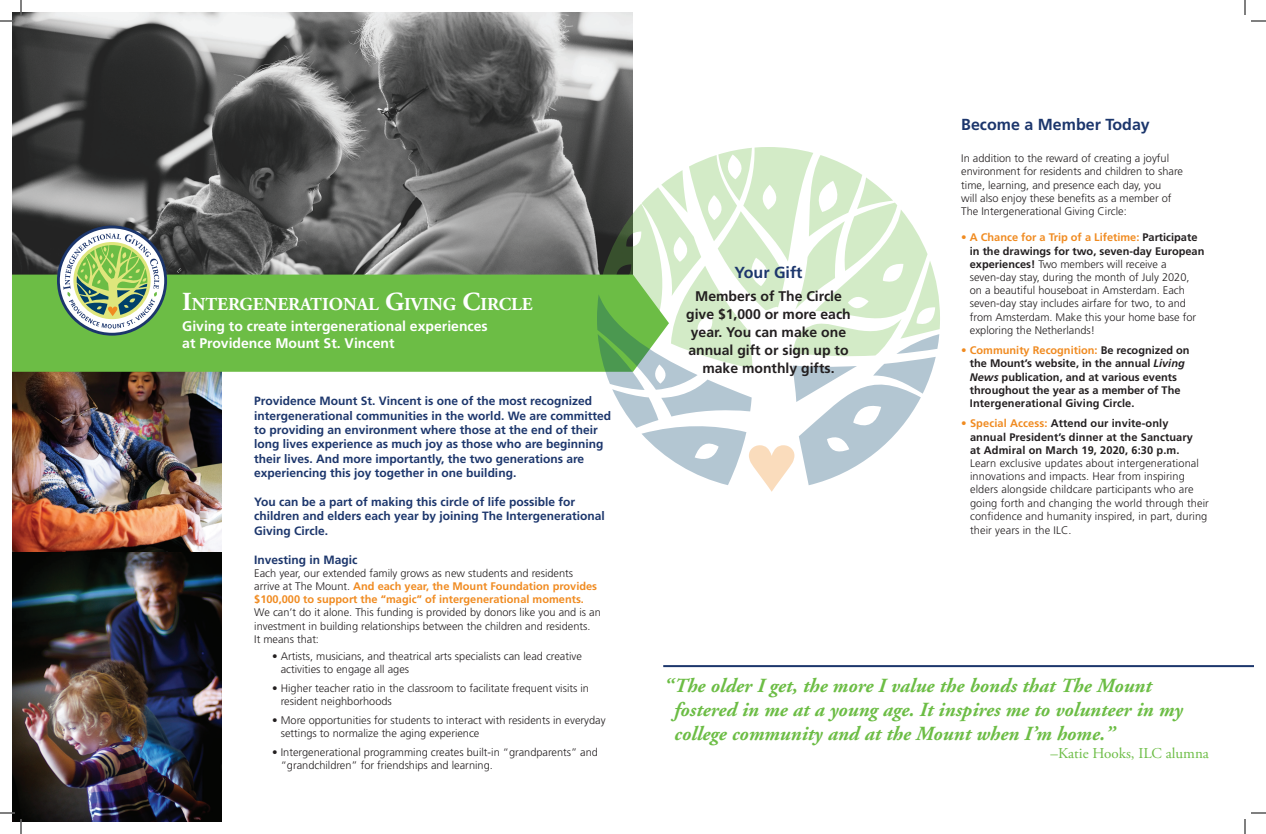
<style>
.page{position:relative;width:1266px;height:834px;background:#fff}
.page>*{position:absolute;margin:0;border:0;box-sizing:border-box;transform-origin:0 0}
.t1{font:italic 700 20px/24px "Adobe Garamond";color:#6cbd45}
.t2{font:700 18.2px "Adobe Garamond Pro";color:#fff}
.t3{font:700 16px "Frutiger LT Std";color:#1c366c}
.t4{font:15px "Adobe Garamond Pro";color:#6cbd45}
.t5{font:700 14px/18px "Frutiger LT Std";color:#231f20;text-align:center}
.t6{font:700 14px/16.8px "Frutiger LT Std";color:#fff}
.t7{font:700 12px/14.4px "Frutiger LT Std";color:#1c366c}
.t8{font:300 11px/13.2px "Frutiger LT Std";color:#231f20}
.t9{font:700 11px/13.2px "Frutiger LT Std";color:#231f20}
.t10{font:700 11px/13.2px "Frutiger LT Std";color:#f08b21}
.s1{font-size:26px}
.s2{font-weight:300;color:#231f20}
.s3{font-weight:700;color:#f08b21}
.s4{font-weight:700}
.s5{color:#f08b21}
.s6{font-style:italic}
</style>
<div class="page">
<img style="left:12px;top:12px;width:621px;height:263px">
<img style="left:12px;top:551px;width:209px;height:271px">
<img style="left:12px;top:372px;width:209px;height:179px">
<div style="left:12px;top:275px;width:588px;height:97px;background:#6cbd45"></div>
<svg style="left:57px;top:226px;width:110px;height:110px"></svg>
<svg style="left:767px;top:485px;width:9px;height:7px"></svg>
<svg style="left:600px;top:147px;width:340px;height:189px;fill:#d3ebc7"></svg>
<svg style="left:597px;top:294px;width:342px;height:191px"></svg>
<hr style="left:663px;top:665px;width:591px;height:2px;background:#1c366c">
<svg style="left:0;top:0;width:22px;height:22px"></svg>
<svg style="left:0;top:812px;width:22px;height:22px"></svg>
<svg style="left:1244px;top:0;width:22px;height:22px"></svg>
<svg style="left:1244px;top:812px;width:22px;height:22px"></svg>
<h2 class="t2" style="left:182px;top:294px;width:352px"><span class="s1">I</span>NTERGENERATIONAL <span class="s1">G</span>IVING <span class="s1">C</span>IRCLE</h2>
<p class="t6" style="left:182px;top:318px;width:307px">Giving to create intergenerational experiences at Providence Mount St. Vincent</p>
<p class="t7" style="left:254px;top:394px;width:358px">Providence Mount St. Vincent is one of the most recognized intergenerational communities in the world. We are committed to providing an environment where those at the end of their long lives experience as much joy as those who are beginning their lives. And more importantly, the two generations are experiencing this joy together in one building.</p>
<p class="t7" style="left:254px;top:495px;width:352px">You can be a part of making this circle of life possible for children and elders each year by joining The Intergenerational<br>Giving Circle.</p>
<p class="t7" style="left:254px;top:552px;width:105px">Investing in Magic</p>
<p class="t10" style="left:254px;top:566px;width:344px"><span class="s2">Each year, our extended family grows as new students and residents arrive at The Mount.</span> And each year, the Mount Foundation provides $100,000 to support the “magic” of intergenerational moments.</p>
<p class="t8" style="left:254px;top:606px;width:348px">We can’t do it alone. This funding is provided by donors like you and is an investment in building relationships between the children and residents.<br>It means that:</p>
<p class="t8" style="left:281px;top:649px;width:303px;text-indent:-9px">• Artists, musicians, and theatrical arts specialists can lead creative activities to engage all ages</p>
<p class="t8" style="left:281px;top:681px;width:310px;text-indent:-9px">• Higher teacher ratio in the classroom to facilitate frequent visits in resident neighborhoods</p>
<p class="t8" style="left:281px;top:714px;width:326px;text-indent:-9px">• More opportunities for students to interact with residents in everyday settings to normalize the aging experience</p>
<p class="t8" style="left:281px;top:746px;width:319px;text-indent:-9px">• Intergenerational programming creates built-in “grandparents” and “grandchildren” for friendships and learning.</p>
<h3 class="t3" style="left:735px;top:263px;width:69px">Your Gift</h3>
<p class="t5" style="left:686px;top:287px;width:166px">Members of The Circle give $1,000 or more each year. You can make one annual gift or sign up to make monthly gifts.</p>
<h3 class="t3" style="left:961px;top:115px;width:190px">Become a Member Today</h3>
<p class="t8" style="left:961px;top:152px;width:223px">In addition to the reward of creating a joyful environment for residents and children to share time, learning, and presence each day, you<br>will also enjoy these benefits as a member of The Intergenerational Giving Circle:</p>
<p class="t8" style="left:970px;top:231px;width:236px;text-indent:-9px"><span class="s3">• A Chance for a Trip of a Lifetime:</span> <span class="s4">Participate in the drawings for two, seven-day European experiences!</span> Two members will receive a seven-day stay, during the month of July 2020, on a beautiful houseboat in Amsterdam. Each seven-day stay includes airfare for two, to and from Amsterdam. Make this your home base for exploring the Netherlands!</p>
<p class="t9" style="left:970px;top:344px;width:221px;text-indent:-9px"><span class="s5">• Community Recognition:</span> Be recognized on the Mount’s website, in the annual <span class="s6">Living News</span> publication, and at various events throughout the year as a member of The Intergenerational Giving Circle.</p>
<p class="t9" style="left:970px;top:417px;width:224px;text-indent:-9px"><span class="s5">• Special Access:</span> Attend our invite-only annual President’s dinner at the Sanctuary at Admiral on March 19, 2020, 6:30 p.m.</p>
<p class="t8" style="left:970px;top:457px;width:240px">Learn exclusive updates about intergenerational innovations and impacts. Hear from inspiring elders alongside childcare participants who are going forth and changing the world through their confidence and humanity inspired, in part, during</p>
<p class="t8" style="left:970px;top:524px;width:103px">their years in the ILC.</p>
<h1 class="t1" style="left:674px;top:675px;width:510px;text-indent:-10px">“The older I get, the more I value the bonds that The Mount fostered in me at a young age. It inspires me to volunteer in my college community and at the Mount when I’m home.”</h1>
<h3 class="t4" style="left:1051px;top:745px;width:160px">–Katie Hooks, ILC alumna</h3>
</div>
